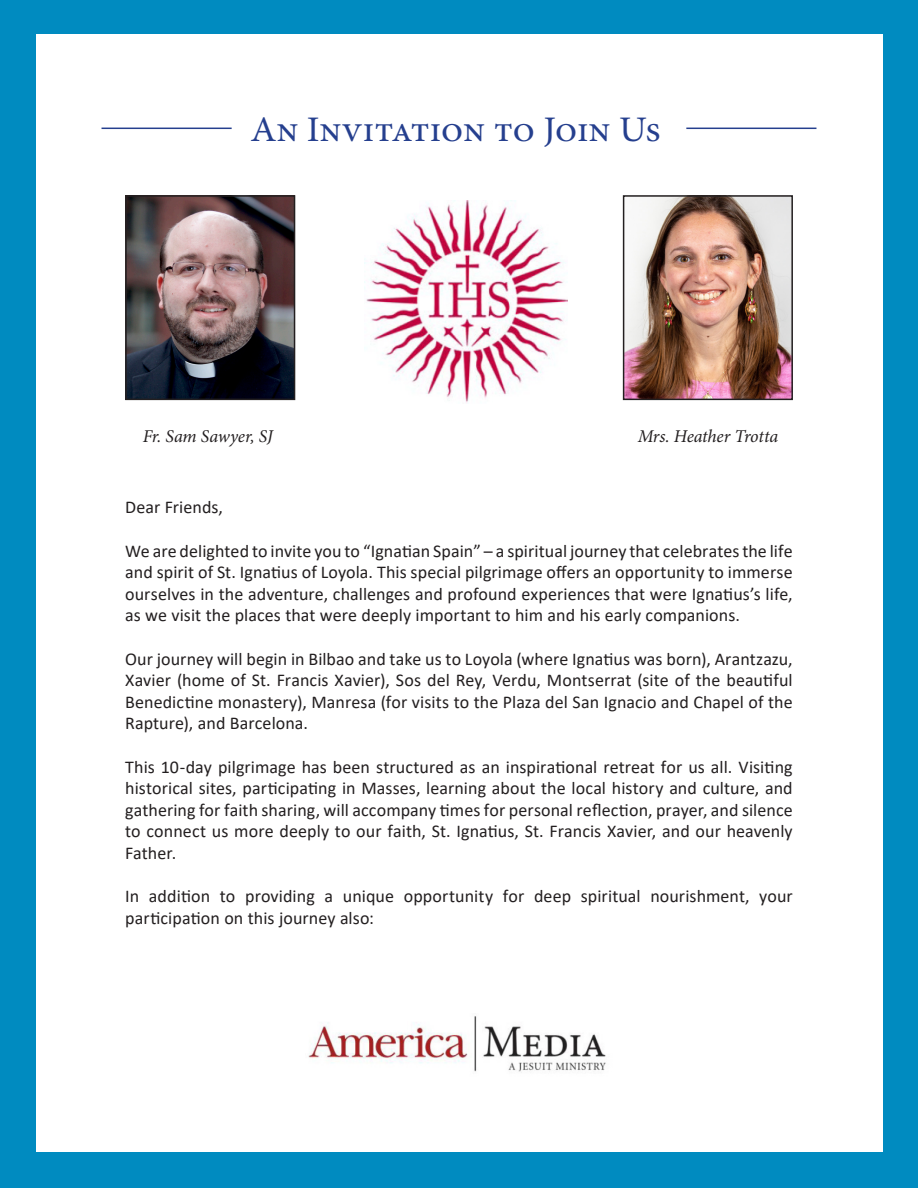
<style>
.page{position:relative;width:918px;height:1188px;background:#008bc0}
.page>*{position:absolute;margin:0;border:0;box-sizing:border-box;transform-origin:0 0}
.t1{font:36px "Minion Pro";letter-spacing:-.005em;color:#253f8e;scale:1.05 1}
.t2{font:18px/21.6px "Calibri";letter-spacing:.005em;color:#231f20;text-align:justify}
.t3{font:italic 18px "Minion Pro";letter-spacing:-.01em;color:#231f20}
</style>
<div class="page">
<div style="left:36px;top:34px;width:846px;height:1118px;background:#fff"></div>
<hr style="left:686px;top:128px;width:130px;height:1px;background:#253f8e">
<hr style="left:102px;top:128px;width:130px;height:1px;background:#253f8e">
<img style="left:308px;top:1016px;width:298px;height:57px">
<img style="left:626px;top:198px;width:164px;height:199px">
<div style="left:623px;top:195px;width:170px;height:205px;border:2px solid #231f20"></div>
<img style="left:128px;top:198px;width:164px;height:199px">
<div style="left:125px;top:195px;width:170px;height:205px;border:2px solid #231f20"></div>
<img style="left:364px;top:201px;width:203px;height:202px">
<p class="t1" style="left:250px;top:106px;width:392px">An Invitation to Join Us</p>
<p class="t3" style="left:143px;top:424px;width:132px">Fr. Sam Sawyer, SJ</p>
<p class="t3" style="left:638px;top:424px;width:142px">Mrs. Heather Trotta</p>
<p class="t2" style="left:125px;top:496px;width:99px">Dear Friends,</p>
<p class="t2" style="left:125px;top:539px;width:669px">We are delighted to invite you to “Ignatian Spain” – a spiritual journey that celebrates the life and spirit of St. Ignatius of Loyola. This special pilgrimage offers an opportunity to immerse ourselves in the adventure, challenges and profound experiences that were Ignatius’s life, as we visit the places that were deeply important to him and his early companions.</p>
<p class="t2" style="left:125px;top:647px;width:669px">Our journey will begin in Bilbao and take us to Loyola (where Ignatius was born), Arantzazu, Xavier (home of St. Francis Xavier), Sos del Rey, Verdu, Montserrat (site of the beautiful Benedictine monastery), Manresa (for visits to the Plaza del San Ignacio and Chapel of the Rapture), and Barcelona.</p>
<p class="t2" style="left:125px;top:755px;width:669px">This 10-day pilgrimage has been structured as an inspirational retreat for us all. Visiting historical sites, participating in Masses, learning about the local history and culture, and gathering for faith sharing, will accompany times for personal reflection, prayer, and silence to connect us more deeply to our faith, St. Ignatius, St. Francis Xavier, and our heavenly Father.</p>
<p class="t2" style="left:125px;top:885px;width:669px">In addition to providing a unique opportunity for deep spiritual nourishment, your participation on this journey also:</p>
</div>
